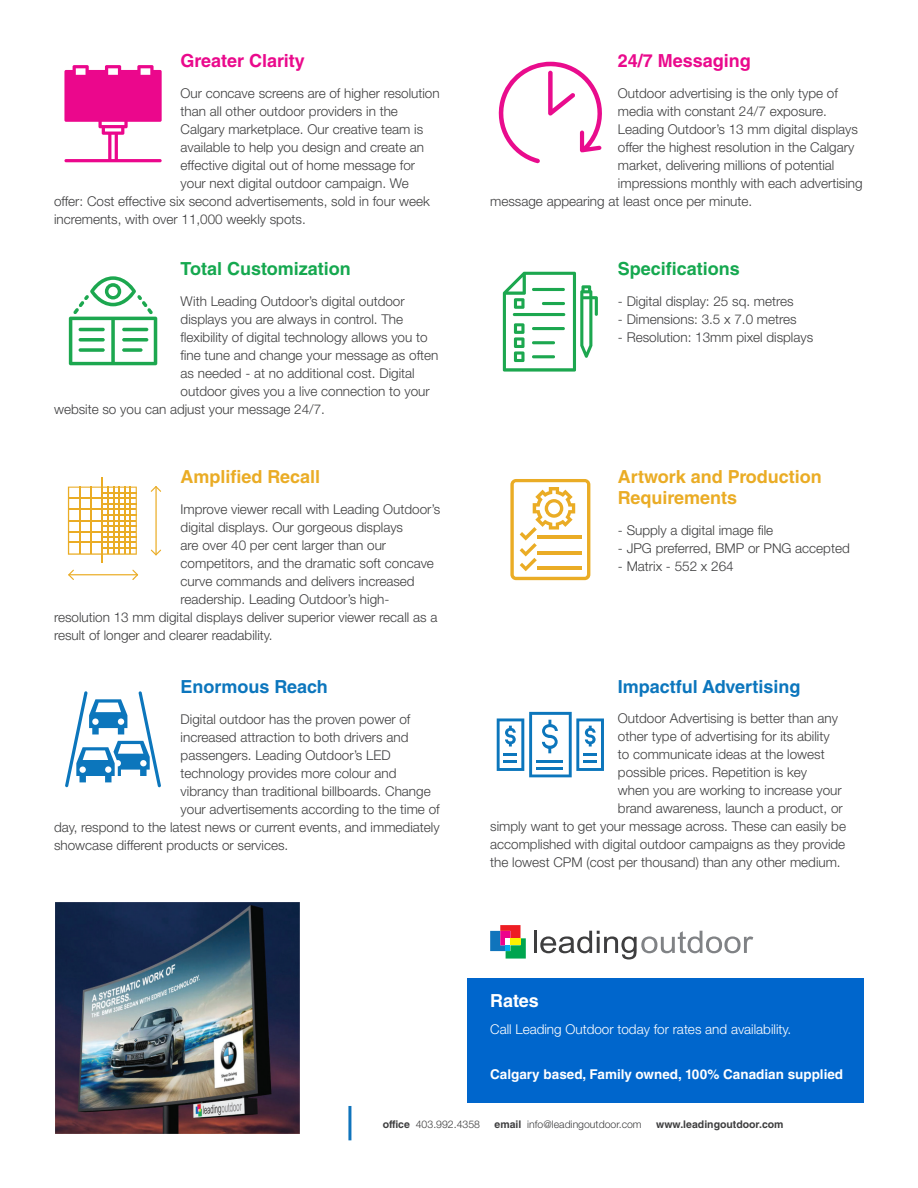
<style>
.page{position:relative;width:918px;height:1188px;background:#fff}
.page>*{position:absolute;margin:0;border:0;box-sizing:border-box;transform-origin:0 0}
.t1{font:700 18px/21.6px "Helvetica LT Std";color:#eaac25}
.t2{font:700 18px "Helvetica LT Std";color:#0c76bd}
.t3{font:700 18px "Helvetica LT Std";color:#15a84f}
.t4{font:700 18px "Helvetica LT Std";color:#ea098c}
.t5{font:700 18px "Helvetica LT Std";color:#fff}
.content{font:300 13.5px "Helvetica Neue LT Std";color:#3e3e3f}
.t6{font:300 13.5px "Helvetica Neue LT Std";color:#fff}
.t7{font:700 13.5px "Helvetica LT Std";color:#fff}
.t8{font:300 10.5px "Helvetica Neue LT Std";color:#3e3e3f}
.t9{font:700 10.5px "Helvetica LT Std";color:#3e3e3f}
.s1{font-family:"Helvetica LT Std";font-weight:700}
</style>
<div class="page">
<div style="left:468px;top:978px;width:396px;height:124px;background:#06c"></div>
<img style="left:55px;top:902px;width:245px;height:231px">
<hr style="left:534px;top:931px;width:3px;height:22px;background:#3e3e3f">
<svg style="left:540px;top:931px;width:213px;height:29px"></svg>
<svg style="left:490px;top:925px;width:36px;height:34px"></svg>
<hr style="left:348px;top:1106px;width:3px;height:34px;background:#1074bc">
<svg style="left:64px;top:65px;width:98px;height:97px"></svg>
<svg style="left:69px;top:276px;width:88px;height:89px"></svg>
<hr style="left:79px;top:328px;width:26px;height:3px;background:#1ca74f;border-radius:2px">
<svg style="left:79px;top:338px;width:26px;height:4px"></svg>
<svg style="left:79px;top:348px;width:26px;height:4px"></svg>
<hr style="left:122px;top:328px;width:26px;height:3px;background:#1ca74f;border-radius:2px">
<svg style="left:122px;top:338px;width:26px;height:4px"></svg>
<svg style="left:122px;top:348px;width:21px;height:4px"></svg>
<svg style="left:68px;top:487px;width:69px;height:68px"></svg>
<hr style="left:102px;top:492px;width:34px;height:1px;background:#eaac25">
<hr style="left:69px;top:498px;width:67px;height:1px;background:#eaac25">
<hr style="left:102px;top:503px;width:34px;height:2px;background:#eaac25">
<hr style="left:69px;top:509px;width:67px;height:1px;background:#eaac25">
<hr style="left:102px;top:514px;width:34px;height:2px;background:#eaac25">
<hr style="left:69px;top:520px;width:67px;height:1px;background:#eaac25">
<hr style="left:102px;top:525px;width:34px;height:2px;background:#eaac25">
<hr style="left:69px;top:531px;width:67px;height:1px;background:#eaac25">
<hr style="left:102px;top:536px;width:34px;height:2px;background:#eaac25">
<hr style="left:69px;top:542px;width:67px;height:1px;background:#eaac25">
<hr style="left:102px;top:548px;width:34px;height:1px;background:#eaac25">
<hr style="left:130px;top:486px;width:1px;height:68px;background:#eaac25">
<hr style="left:124px;top:486px;width:1px;height:68px;background:#eaac25">
<hr style="left:118px;top:486px;width:2px;height:68px;background:#eaac25">
<hr style="left:113px;top:486px;width:1px;height:68px;background:#eaac25">
<hr style="left:107px;top:486px;width:2px;height:68px;background:#eaac25">
<hr style="left:102px;top:478px;width:1px;height:85px;background:#eaac25">
<hr style="left:91px;top:486px;width:1px;height:68px;background:#eaac25">
<hr style="left:80px;top:486px;width:1px;height:68px;background:#eaac25">
<hr style="left:155px;top:486px;width:2px;height:69px;background:#eaac25">
<svg style="left:151px;top:486px;width:10px;height:6px"></svg>
<svg style="left:151px;top:550px;width:10px;height:5px"></svg>
<hr style="left:69px;top:574px;width:69px;height:1px;background:#eaac25">
<svg style="left:68px;top:570px;width:6px;height:10px"></svg>
<svg style="left:132px;top:570px;width:6px;height:10px"></svg>
<svg style="left:65px;top:691px;width:96px;height:96px"></svg>
<svg style="left:498px;top:61px;width:104px;height:102px"></svg>
<svg style="left:503px;top:272px;width:95px;height:100px"></svg>
<svg style="left:510px;top:479px;width:80px;height:101px"></svg>
<svg style="left:497px;top:712px;width:107px;height:65px"></svg>
<hr style="left:537px;top:767px;width:26px;height:3px;background:#0c76bc">
<hr style="left:537px;top:760px;width:26px;height:3px;background:#0c76bc">
<p class="t4" style="left:181px;top:50px;width:126px">Greater Clarity</p>
<p class="content" style="left:181px;top:85px;width:261px">Our concave screens are of higher resolution</p>
<p class="content" style="left:181px;top:103px;width:219px">than all other outdoor providers in the</p>
<p class="content" style="left:181px;top:121px;width:244px">Calgary marketplace. Our creative team is</p>
<p class="content" style="left:181px;top:139px;width:245px">available to help you design and create an</p>
<p class="content" style="left:181px;top:157px;width:236px">effective digital out of home message for</p>
<p class="content" style="left:181px;top:175px;width:230px">your next digital outdoor campaign. We</p>
<p class="content" style="left:54px;top:193px;width:377px">offer: Cost effective six second advertisements, sold in four week</p>
<p class="content" style="left:54px;top:211px;width:253px">increments, with over 11,000 weekly spots.</p>
<p class="t3" style="left:181px;top:258px;width:172px">Total Customization</p>
<p class="content" style="left:181px;top:293px;width:226px">With Leading Outdoor’s digital outdoor</p>
<p class="content" style="left:181px;top:311px;width:224px">displays you are always in control. The</p>
<p class="content" style="left:181px;top:329px;width:249px">flexibility of digital technology allows you to</p>
<p class="content" style="left:181px;top:347px;width:259px">fine tune and change your message as often</p>
<p class="content" style="left:181px;top:365px;width:236px">as needed - at no additional cost. Digital</p>
<p class="content" style="left:181px;top:383px;width:251px">outdoor gives you a live connection to your</p>
<p class="content" style="left:54px;top:401px;width:273px">website so you can adjust your message 24/7.</p>
<p class="t1" style="left:181px;top:466px;width:141px">Amplified Recall</p>
<p class="content" style="left:181px;top:501px;width:261px">Improve viewer recall with Leading Outdoor’s</p>
<p class="content" style="left:181px;top:519px;width:224px">digital displays. Our gorgeous displays</p>
<p class="content" style="left:181px;top:537px;width:207px">are over 40 per cent larger than our</p>
<p class="content" style="left:181px;top:555px;width:255px">competitors, and the dramatic soft concave</p>
<p class="content" style="left:181px;top:573px;width:236px">curve commands and delivers increased</p>
<p class="content" style="left:181px;top:591px;width:210px">readership. Leading Outdoor’s high-</p>
<p class="content" style="left:54px;top:609px;width:385px">resolution 13 mm digital displays deliver superior viewer recall as a</p>
<p class="content" style="left:54px;top:627px;width:220px">result of longer and clearer readability.</p>
<p class="t2" style="left:181px;top:676px;width:149px">Enormous Reach</p>
<p class="content" style="left:181px;top:711px;width:231px">Digital outdoor has the proven power of</p>
<p class="content" style="left:181px;top:729px;width:229px">increased attraction to both drivers and</p>
<p class="content" style="left:181px;top:747px;width:212px">passengers. Leading Outdoor’s LED</p>
<p class="content" style="left:181px;top:765px;width:217px">technology provides more colour and</p>
<p class="content" style="left:181px;top:783px;width:252px">vibrancy than traditional billboards. Change</p>
<p class="content" style="left:181px;top:801px;width:261px">your advertisements according to the time of</p>
<p class="content" style="left:54px;top:819px;width:387px">day, respond to the latest news or current events, and immediately</p>
<p class="content" style="left:54px;top:837px;width:236px">showcase different products or services.</p>
<p class="t4" style="left:618px;top:50px;width:134px">24/7 Messaging</p>
<p class="content" style="left:618px;top:85px;width:222px">Outdoor advertising is the only type of</p>
<p class="content" style="left:618px;top:103px;width:211px">media with constant 24/7 exposure.</p>
<p class="content" style="left:618px;top:121px;width:242px">Leading Outdoor’s 13 mm digital displays</p>
<p class="content" style="left:618px;top:139px;width:238px">offer the highest resolution in the Calgary</p>
<p class="content" style="left:618px;top:157px;width:218px">market, delivering millions of potential</p>
<p class="content" style="left:618px;top:175px;width:246px">impressions monthly with each advertising</p>
<p class="content" style="left:490px;top:193px;width:264px">message appearing at least once per minute.</p>
<p class="t3" style="left:618px;top:258px;width:124px">Specifications</p>
<p class="content" style="left:618px;top:293px;width:177px">- Digital display: 25 sq. metres</p>
<p class="content" style="left:618px;top:311px;width:180px">- Dimensions: 3.5 x 7.0 metres</p>
<p class="content" style="left:618px;top:329px;width:197px">- Resolution: 13mm pixel displays</p>
<p class="t1" style="left:618px;top:465px;width:206px">Artwork and Production<br>Requirements</p>
<p class="content" style="left:618px;top:522px;width:157px">- Supply a digital image file</p>
<p class="content" style="left:618px;top:540px;width:233px">- JPG preferred, BMP or PNG accepted</p>
<p class="content" style="left:618px;top:558px;width:117px">- Matrix - 552 x 264</p>
<p class="t2" style="left:618px;top:675px;width:184px">Impactful Advertising</p>
<p class="content" style="left:618px;top:710px;width:222px">Outdoor Advertising is better than any</p>
<p class="content" style="left:618px;top:728px;width:213px">other type of advertising for its ability</p>
<p class="content" style="left:618px;top:746px;width:208px">to communicate ideas at the lowest</p>
<p class="content" style="left:618px;top:764px;width:191px">possible prices. Repetition is key</p>
<p class="content" style="left:618px;top:782px;width:225px">when you are working to increase your</p>
<p class="content" style="left:618px;top:800px;width:226px">brand awareness, launch a product, or</p>
<p class="content" style="left:490px;top:818px;width:357px">simply want to get your message across. These can easily be</p>
<p class="content" style="left:490px;top:836px;width:357px">accomplished with digital outdoor campaigns as they provide</p>
<p class="content" style="left:490px;top:854px;width:352px">the lowest CPM (cost per thousand) than any other medium.</p>
<p class="t5" style="left:490px;top:990px;width:50px">Rates</p>
<p class="t6" style="left:490px;top:1021px;width:303px">Call Leading Outdoor today for rates and availability.</p>
<p class="t7" style="left:490px;top:1066px;width:355px">Calgary based, Family owned, 100% Canadian supplied</p>
<p class="t8" style="left:383px;top:1118px;width:99px"><span class="s1">office</span> 403.992.4358</p>
<p class="t8" style="left:495px;top:1118px;width:149px"><span class="s1">email</span> info@leadingoutdoor.com</p>
<p class="t9" style="left:656px;top:1118px;width:129px">www.leadingoutdoor.com</p>
</div>
